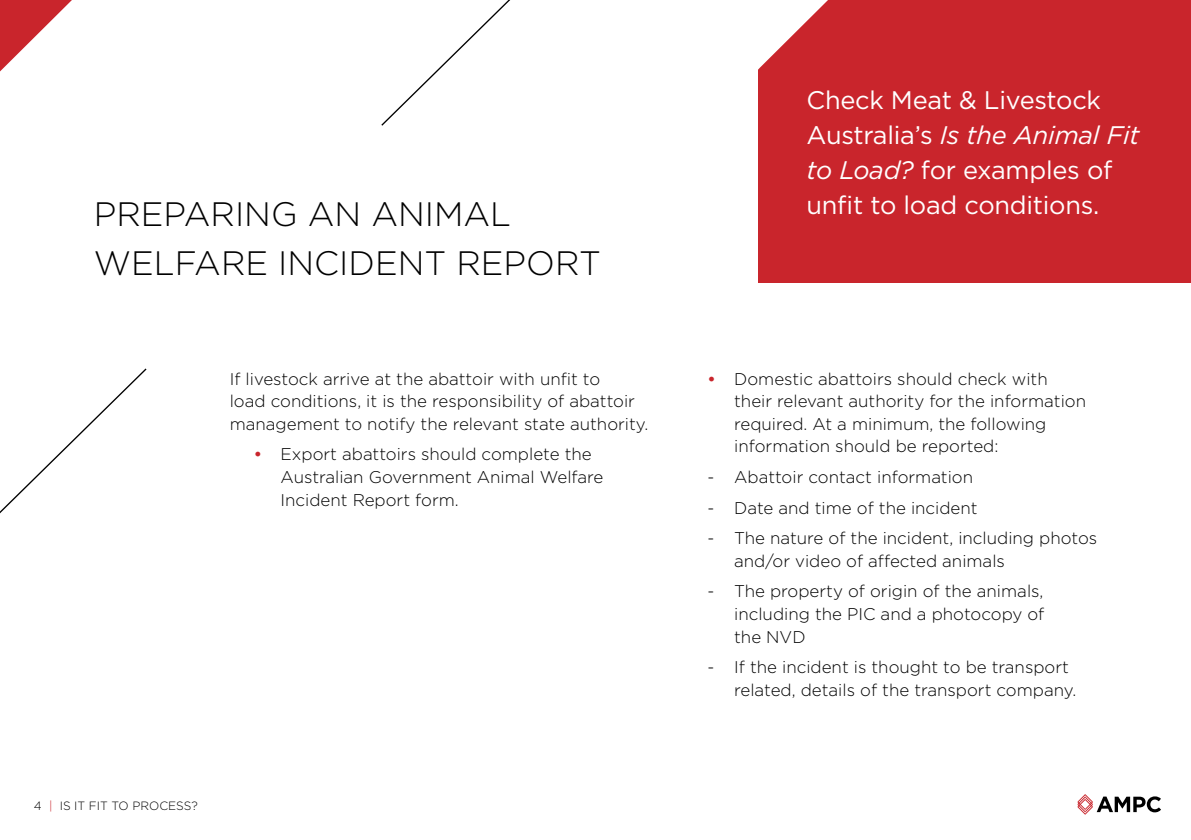
<style>
.page{position:relative;width:1191px;height:840px;background:#fff}
.page>*{position:absolute;margin:0;border:0;box-sizing:border-box;transform-origin:0 0}
.t1{font:300 33.8px/49.4px "Gotham";color:#000}
.t2{font:25.4px/35.2px "Gotham";letter-spacing:-.01em;color:#fff}
.t3{font:300 17px/22.6px "Gotham";color:#000}
.t4{font:300 12px "Gotham";color:#000}
.s1{font-weight:500;color:#c9252c}
.s2{color:#c9252c}
.s3{font-style:italic}
</style>
<div class="page">
<svg style="left:1077px;top:794px;width:84px;height:20px"></svg>
<svg style="left:0;top:368px;width:147px;height:146px"></svg>
<svg style="left:381px;top:0;width:129px;height:126px"></svg>
<svg style="left:0;top:0;width:72px;height:71px"></svg>
<div style="left:758px;top:0;width:433px;height:282px;background:#c9252c"></div>
<svg style="left:758px;top:0;width:70px;height:70px"></svg>
<p class="t1" style="left:94px;top:188px;width:509px">PREPARING AN ANIMAL<br>WELFARE INCIDENT REPORT</p>
<p class="t3" style="left:230px;top:367px;width:420px">If livestock arrive at the abattoir with unfit to<br>load conditions, it is the responsibility of abattoir management to notify the relevant state authority.</p>
<p class="t3" style="left:280px;top:442px;width:324px;text-indent:-27px"><span class="s1">•</span> Export abattoirs should complete the<br>Australian Government Animal Welfare<br>Incident Report form.</p>
<p class="t4" style="left:34px;top:798px;width:165px">4 <span class="s2">|</span> IS IT FIT TO PROCESS?</p>
<p class="t2" style="left:806px;top:81px;width:335px">Check Meat &amp; Livestock<br>Australia’s <span class="s3">Is the Animal Fit to Load?</span> for examples of unfit to load conditions.</p>
<p class="t3" style="left:734px;top:367px;width:353px;text-indent:-27px"><span class="s1">•</span> Domestic abattoirs should check with their relevant authority for the information required. At a minimum, the following information should be reported:</p>
<p class="t3" style="left:707px;top:465px;width:267px">- Abattoir contact information</p>
<p class="t3" style="left:707px;top:496px;width:272px">- Date and time of the incident</p>
<p class="t3" style="left:734px;top:526px;width:364px;text-indent:-27px">- The nature of the incident, including photos and/or video of affected animals</p>
<p class="t3" style="left:734px;top:579px;width:312px;text-align:justify;text-indent:-27px">- The property of origin of the animals, including the PIC and a photocopy of the NVD</p>
<p class="t3" style="left:734px;top:655px;width:343px;text-indent:-27px">- If the incident is thought to be transport related, details of the transport company.</p>
</div>
